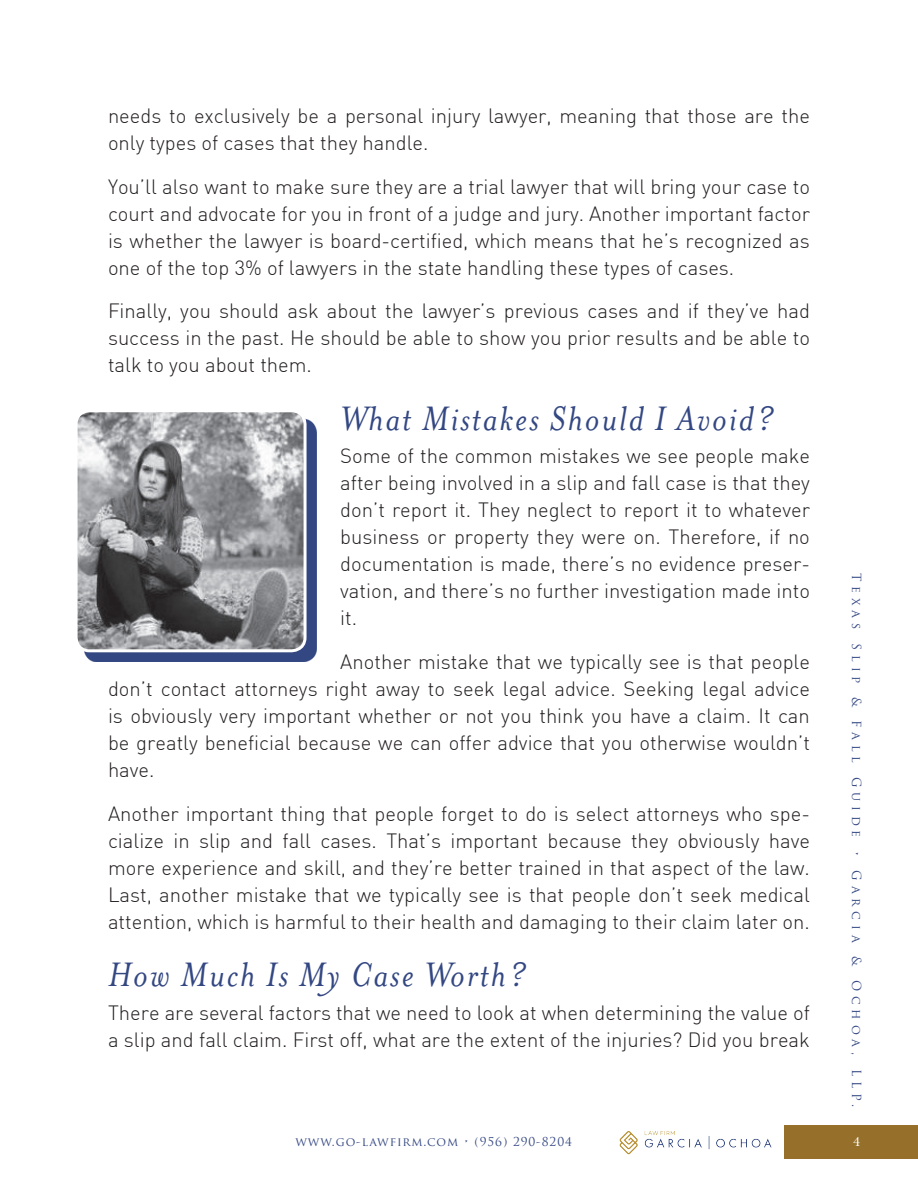
<style>
.page{position:relative;width:918px;height:1188px;background:#fff}
.page>*{position:absolute;margin:0;border:0;box-sizing:border-box;transform-origin:0 0}
.t1{font:italic 39px "Mrs Eaves";letter-spacing:.05em;color:#334782}
.t2{font:300 20.25px/27px "DIN";color:#231f20;text-align:justify}
.t3{font:13.5px "New Baskerville";color:#fff}
.t4{font:12.3px "Trajan Pro";letter-spacing:.4em;color:#334782}
.t5{font:12px "Trajan Pro";letter-spacing:.075em;color:#334782}
</style>
<div class="page">
<div style="left:784px;top:1125px;width:134px;height:33px;background:#96702a"></div>
<div style="left:84px;top:419px;width:232px;height:243px;background:#334782"></div>
<img style="left:79px;top:413px;width:224px;height:235px">
<div style="left:75px;top:409px;width:232px;height:243px;border:3px solid #fff;border-radius:14px"></div>
<img style="left:619px;top:1131px;width:153px;height:24px">
<p class="t2" style="left:108px;top:102px;width:704px">needs to exclusively be a personal injury lawyer, meaning that those are the only types of cases that they handle.</p>
<p class="t2" style="left:108px;top:173px;width:704px">You’ll also want to make sure they are a trial lawyer that will bring your case to court and advocate for you in front of a judge and jury. Another important factor is whether the lawyer is board-certified, which means that he’s recognized as one of the top 3% of lawyers in the state handling these types of cases.</p>
<p class="t2" style="left:108px;top:297px;width:704px">Finally, you should ask about the lawyer’s previous cases and if they’ve had success in the past. He should be able to show you prior results and be able to talk to you about them.</p>
<h1 class="t1" style="left:340px;top:397px;width:436px">What Mistakes Should I Avoid?</h1>
<p class="t2" style="left:340px;top:442px;width:471px">Some of the common mistakes we see people make after being involved in a slip and fall case is that they don’t report it. They neglect to report it to whatever business or property they were on. Therefore, if no documentation is made, there’s no evidence preser&shy;vation, and there’s no further investigation made into it.</p>
<p class="t2" style="left:108px;top:648px;width:704px;text-indent:232px">Another mistake that we typically see is that people don’t contact attorneys right away to seek legal advice. Seeking legal advice is obviously very important whether or not you think you have a claim. It can be greatly beneficial because we can offer advice that you otherwise wouldn’t have.</p>
<p class="t2" style="left:108px;top:800px;width:704px">Another important thing that people forget to do is select attorneys who spe&shy;cialize in slip and fall cases. That’s important because they obviously have more experience and skill, and they’re better trained in that aspect of the law.<br>Last, another mistake that we typically see is that people don’t seek medical attention, which is harmful to their health and damaging to their claim later on.</p>
<h1 class="t1" style="left:108px;top:953px;width:420px">How Much Is My Case Worth?</h1>
<p class="t2" style="left:108px;top:999px;width:704px">There are several factors that we need to look at when determining the value of a slip and fall claim. First off, what are the extent of the injuries? Did you break</p>
<p class="t4" style="left:865px;top:573px;width:536px;rotate:90deg">TEXAS SLIP &amp; FALL GUIDE • GARCIA &amp; OCHOA, LLP.</p>
<p class="t5" style="left:295px;top:1134px;width:278px">WWW.GO-LAWFIRM.COM • (956) 290-8204</p>
<p class="t3" style="left:853px;top:1134px;width:9px">4</p>
</div>
